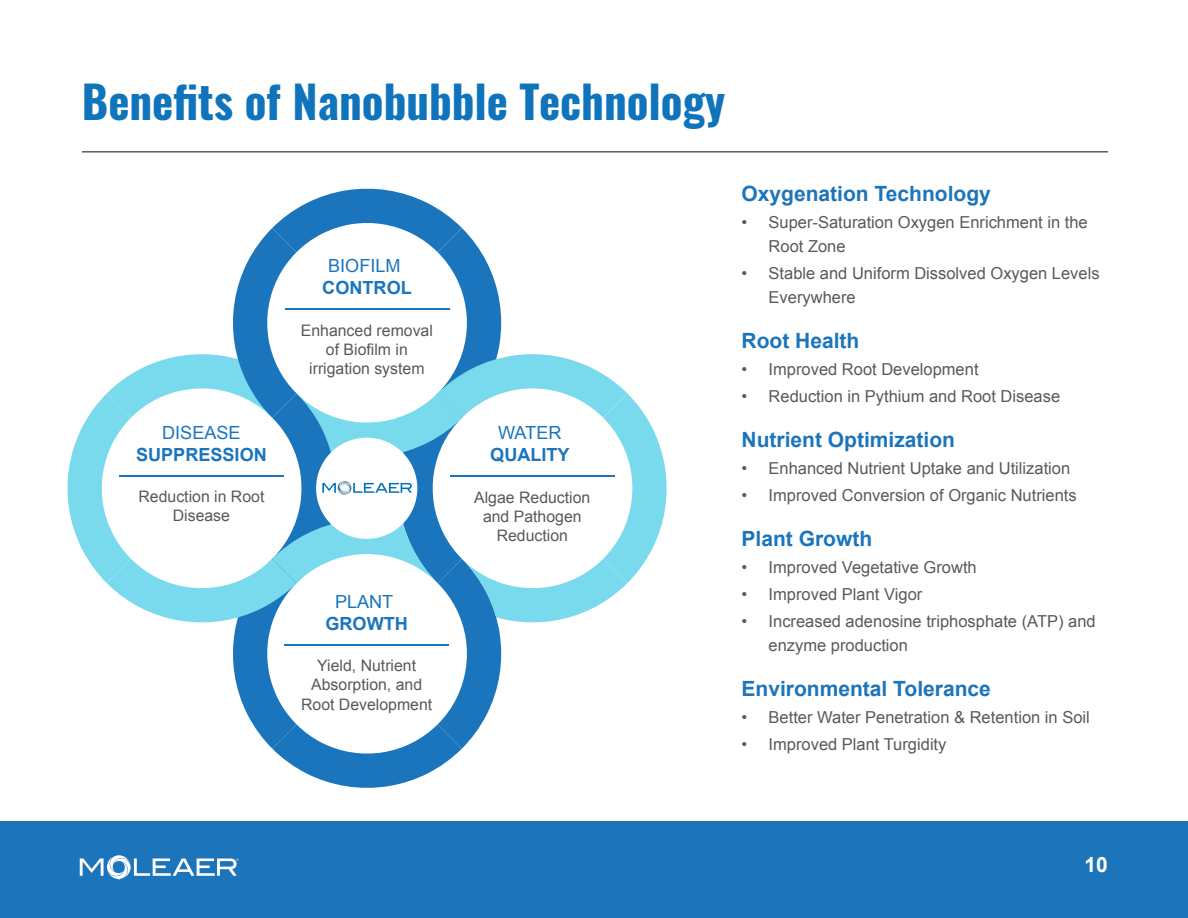
<style>
.page{position:relative;width:1188px;height:918px;background:#fff}
.page>*{position:absolute;margin:0;border:0;box-sizing:border-box;transform-origin:0 0}
.t1{font:700 45px "Oswald";color:#1074bc}
.t2{font:700 21px "Arial";color:#1c75ba}
.t3{font:700 21px "Arial";color:#fff}
.t4{font:700 18.15px/21.8px "Arial";color:#1b75bc;text-align:center}
.t5{font:18.15px/21.8px "Arial";color:#1b75bc;text-align:center}
.t6{font:16.5px/24px "Arial";color:#575a5c}
.t7{font:15.9px/19px "Arial";color:#565a5c;text-align:center}
.s1{font-weight:400}
.s2{font-weight:700}
</style>
<div class="page">
<div style="left:0;top:821px;width:1188px;height:97px;background:#1c75ba"></div>
<svg style="left:80px;top:855px;width:158px;height:24px"></svg>
<svg style="left:67px;top:188px;width:600px;height:600px"></svg>
<hr style="left:82px;top:151px;width:1026px;height:2px;background:#575a5c">
<p class="t1" style="left:82px;top:78px;width:645px">Benefits of Nanobubble Technology</p>
<p class="t4" style="left:136px;top:422px;width:132px"><span class="s1">DISEASE<br></span>SUPPRESSION</p>
<p class="t7" style="left:138px;top:487px;width:127px">Reduction in Root<br>Disease</p>
<p class="t5" style="left:322px;top:255px;width:91px">BIOFILM<br><span class="s2">CONTROL</span></p>
<p class="t7" style="left:301px;top:321px;width:134px">Enhanced removal of Biofilm in irrigation system</p>
<p class="t4" style="left:325px;top:592px;width:84px"><span class="s1">PLANT<br></span>GROWTH</p>
<p class="t7" style="left:301px;top:657px;width:133px">Yield, Nutrient<br>Absorption, and<br>Root Development</p>
<p class="t4" style="left:490px;top:423px;width:81px"><span class="s1">WATER<br></span>QUALITY</p>
<p class="t7" style="left:474px;top:488px;width:118px">Algae Reduction and Pathogen<br>Reduction</p>
<p class="t2" style="left:742px;top:180px;width:251px">Oxygenation Technology</p>
<p class="t6" style="left:769px;top:211px;width:321px;text-indent:-27px">• Super-Saturation Oxygen Enrichment in the<br>Root Zone</p>
<p class="t6" style="left:769px;top:262px;width:333px;text-indent:-27px">• Stable and Uniform Dissolved Oxygen Levels<br>Everywhere</p>
<p class="t2" style="left:742px;top:327px;width:119px">Root Health</p>
<p class="t6" style="left:742px;top:358px;width:238px">• Improved Root Development</p>
<p class="t6" style="left:742px;top:385px;width:320px">• Reduction in Pythium and Root Disease</p>
<p class="t2" style="left:742px;top:426px;width:215px">Nutrient Optimization</p>
<p class="t6" style="left:742px;top:457px;width:330px">• Enhanced Nutrient Uptake and Utilization</p>
<p class="t6" style="left:742px;top:484px;width:337px">• Improved Conversion of Organic Nutrients</p>
<p class="t2" style="left:742px;top:525px;width:132px">Plant Growth</p>
<p class="t6" style="left:742px;top:556px;width:237px">• Improved Vegetative Growth</p>
<p class="t6" style="left:742px;top:583px;width:182px">• Improved Plant Vigor</p>
<p class="t6" style="left:769px;top:610px;width:329px;text-indent:-27px">• Increased adenosine triphosphate (ATP) and enzyme production</p>
<p class="t2" style="left:742px;top:675px;width:251px">Environmental Tolerance</p>
<p class="t6" style="left:742px;top:706px;width:350px">• Better Water Penetration &amp; Retention in Soil</p>
<p class="t6" style="left:742px;top:733px;width:206px">• Improved Plant Turgidity</p>
<p class="t3" style="left:1085px;top:851px;width:25px">10</p>
</div>
